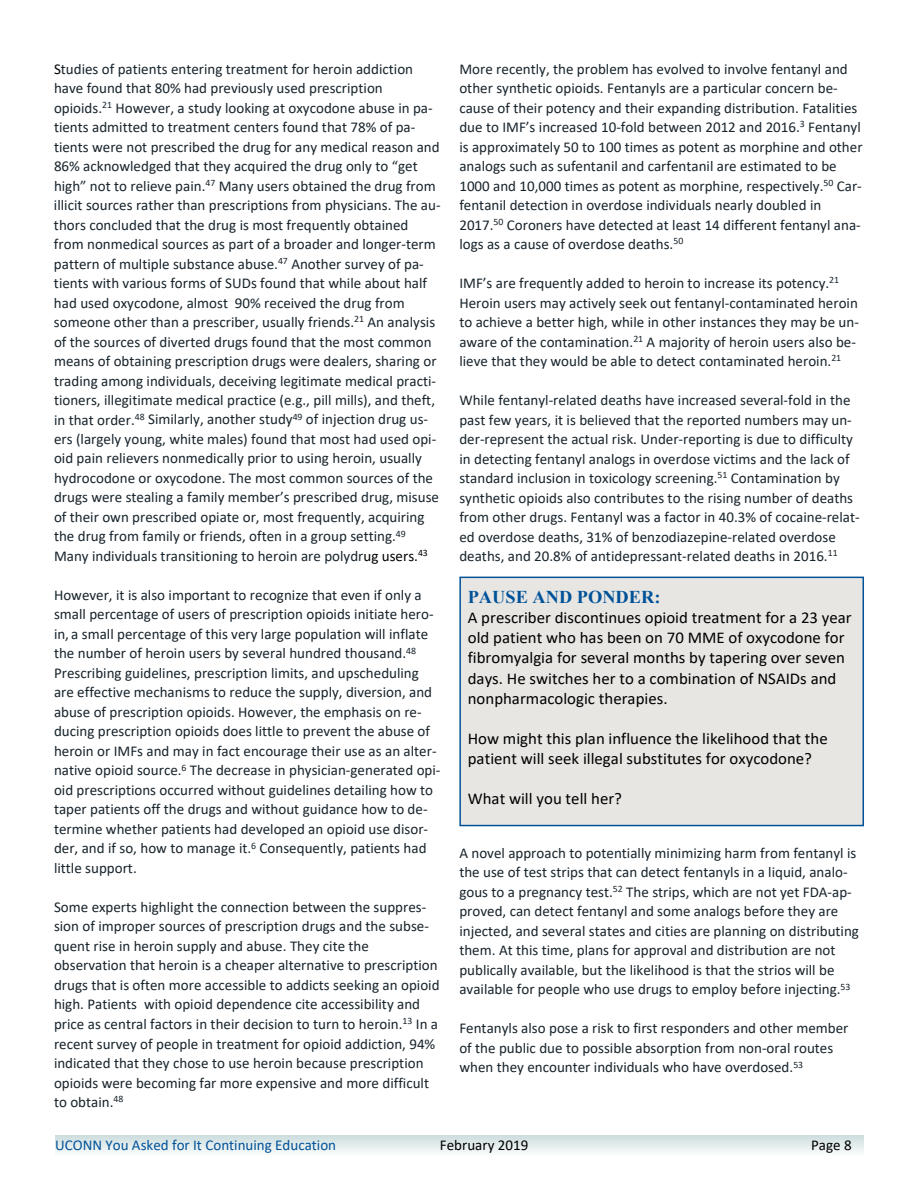
<style>
.page{position:relative;width:918px;height:1188px;background:#fff}
.page>*{position:absolute;margin:0;border:0;box-sizing:border-box;transform-origin:0 0}
.t1{font:700 18px "Times New Roman";color:#005298}
.t2{font:16.5px/20.1px "Calibri";color:#000}
.t3{font:15px/19.5px "Calibri";color:#17232b}
.t4{font:15px "Calibri";color:#005298}
.t5{font:15px "Calibri";color:#000}
.s1{color:#000}
</style>
<div class="page">
<svg style="left:55px;top:1135px;width:809px;height:17px"></svg>
<div style="left:459px;top:577px;width:405px;height:249px;background:#e7e6e3;border:2px solid #005298"></div>
<p class="t3" style="left:54px;top:60px;width:388px"><span class="s1">S</span>tudies of patients entering treatment for heroin addiction have found that 80% had previously used prescription opioids.<sup>21</sup> However, a study looking at oxycodone abuse in pa&shy;tients admitted to treatment centers found that 78% of pa&shy;tients were not prescribed the drug for any medical reason and 86% acknowledged that they acquired the drug only to “get high” not to relieve pain.<sup>47</sup> Many users obtained the drug from illicit sources rather than prescriptions from physicians. The au&shy;thors concluded that the drug is most frequently obtained from nonmedical sources as part of a broader and longer-term pattern of multiple substance abuse.<sup>47</sup> Another survey of pa&shy;tients with various forms of SUDs found that while about half had used oxycodone, almost 90% received the drug from someone other than a prescriber, usually friends.<sup>21</sup> An analysis of the sources of diverted drugs found that the most common means of obtaining prescription drugs were dealers, sharing or trading among individuals, deceiving legitimate medical practi&shy;tioners, illegitimate medical practice (e.g., pill mills), and theft, in that order.<sup>48</sup> Similarly, another study<sup>49</sup> of injection drug us&shy;ers (largely young, white males) found that most had used opi&shy;oid pain relievers nonmedically prior to using heroin, usually hydrocodone or oxycodone. The most common sources of the drugs were stealing a family member’s prescribed drug, misuse of their own prescribed opiate or, most frequently, acquiring the drug from family or friends, often in a group setting.<sup>49<br></sup>Many individuals transitioning to heroin are polydr<span class="s1">ug users.</span><sup>43</sup></p>
<p class="t3" style="left:54px;top:586px;width:388px">However, it is also important to recognize that even if only a small percentage of users of prescription opioids initiate hero&shy;in, a small percentage of this very large population will inflate the number of heroin users by several hundred thousand.<sup>48<br></sup>Prescribing guidelines, prescription limits, and upscheduling are effective mechanisms to reduce the supply, diversion, and abuse of prescription opioids. However, the emphasis on re&shy;ducing prescription opioids does little to prevent the abuse of heroin or IMFs and may in fact encourage their use as an alter&shy;native opioid source.<sup>6</sup> The decrease in physician-generated opi&shy;oid prescriptions occurred without guidelines detailing how to taper patients off the drugs and without guidance how to de&shy;termine whether patients had developed an opioid use disor&shy;der, and if so, how to manage it.<sup>6</sup> Consequently, patients had little support.</p>
<p class="t3" style="left:54px;top:898px;width:387px">Some experts highlight the connection between the suppres&shy;sion of improper sources of prescription drugs and the subse&shy;quent rise in heroin supply and abuse. They cite the observation that heroin is a cheaper alternative to prescription drugs that is often more accessible to addicts seeking an opioid high. Patients with opioid dependence cite accessibility and price as central factors in their decision to turn to heroin.<sup>13</sup> In a recent survey of people in treatment for opioid addiction, 94% indicated that they chose to use heroin because prescription opioids were becoming far more expensive and more difficult to obtain.<sup>48</sup></p>
<p class="t4" style="left:55px;top:1139px;width:283px">UCONN You Asked for It Continuing Education</p>
<p class="t5" style="left:440px;top:1139px;width:90px">February 2019</p>
<p class="t5" style="left:811px;top:1139px;width:42px">Page 8</p>
<p class="t3" style="left:459px;top:60px;width:405px">More recently, the problem has evolved to involve fentanyl and other synthetic opioids. Fentanyls are a particular concern be&shy;cause of their potency and their expanding distribution. Fatalities due to IMF’s increased 10-fold between 2012 and 2016.<sup>3</sup> Fentanyl is approximately 50 to 100 times as potent as morphine and other analogs such as sufentanil and carfentanil are estimated to be 1000 and 10,000 times as potent as morphine, respectively.<sup>50</sup> Car&shy;fentanil detection in overdose individuals nearly doubled in 2017.<sup>50</sup> Coroners have detected at least 14 different fentanyl ana&shy;logs as a cause of overdose deaths.<sup>50</sup></p>
<p class="t3" style="left:459px;top:274px;width:401px">IMF’s are frequently added to heroin to increase its potency.<sup>21<br></sup>Heroin users may actively seek out fentanyl-contaminated heroin to achieve a better high, while in other instances they may be un&shy;aware of the contamination.<sup>21</sup> A majority of heroin users also be&shy;lieve that they would be able to detect contaminated heroin.<sup>21</sup></p>
<p class="t3" style="left:459px;top:392px;width:402px">While fentanyl-related deaths have increased several-fold in the past few years, it is believed that the reported numbers may un&shy;der-represent the actual risk. Under-reporting is due to difficulty in detecting fentanyl analogs in overdose victims and the lack of standard inclusion in toxicology screening.<sup>51</sup> Contamination by synthetic opioids also contributes to the rising number of deaths from other drugs. Fentanyl was a factor in 40.3% of cocaine-relat&shy;ed overdose deaths, 31% of benzodiazepine-related overdose deaths, and 20.8% of antidepressant-related deaths in 2016.<sup>11</sup></p>
<p class="t1" style="left:468px;top:590px;width:194px">PAUSE AND PONDER:</p>
<p class="t2" style="left:468px;top:609px;width:386px">A prescriber discontinues opioid treatment for a 23 year old patient who has been on 70 MME of oxycodone for fibromyalgia for several months by tapering over seven days. He switches her to a combination of NSAIDs and nonpharmacologic therapies.</p>
<p class="t2" style="left:468px;top:730px;width:362px">How might this plan influence the likelihood that the patient will seek illegal substitutes for oxycodone?</p>
<p class="t2" style="left:468px;top:790px;width:156px">What will you tell her?</p>
<p class="t3" style="left:459px;top:844px;width:401px">A novel approach to potentially minimizing harm from fentanyl is the use of test strips that can detect fentanyls in a liquid, analo&shy;gous to a pregnancy test.<sup>52</sup> The strips, which are not yet FDA-ap&shy;proved, can detect fentanyl and some analogs before they are injected, and several states and cities are planning on distributing them. At this time, plans for approval and distribution are not publically available, but the likelihood is that the strios will be available for people who use drugs to employ before injecting.<sup>53</sup></p>
<p class="t3" style="left:459px;top:1020px;width:391px">Fentanyls also pose a risk to first responders and other member of the public due to possible absorption from non-oral routes when they encounter individuals who have overdosed.<sup>53</sup></p>
</div>
